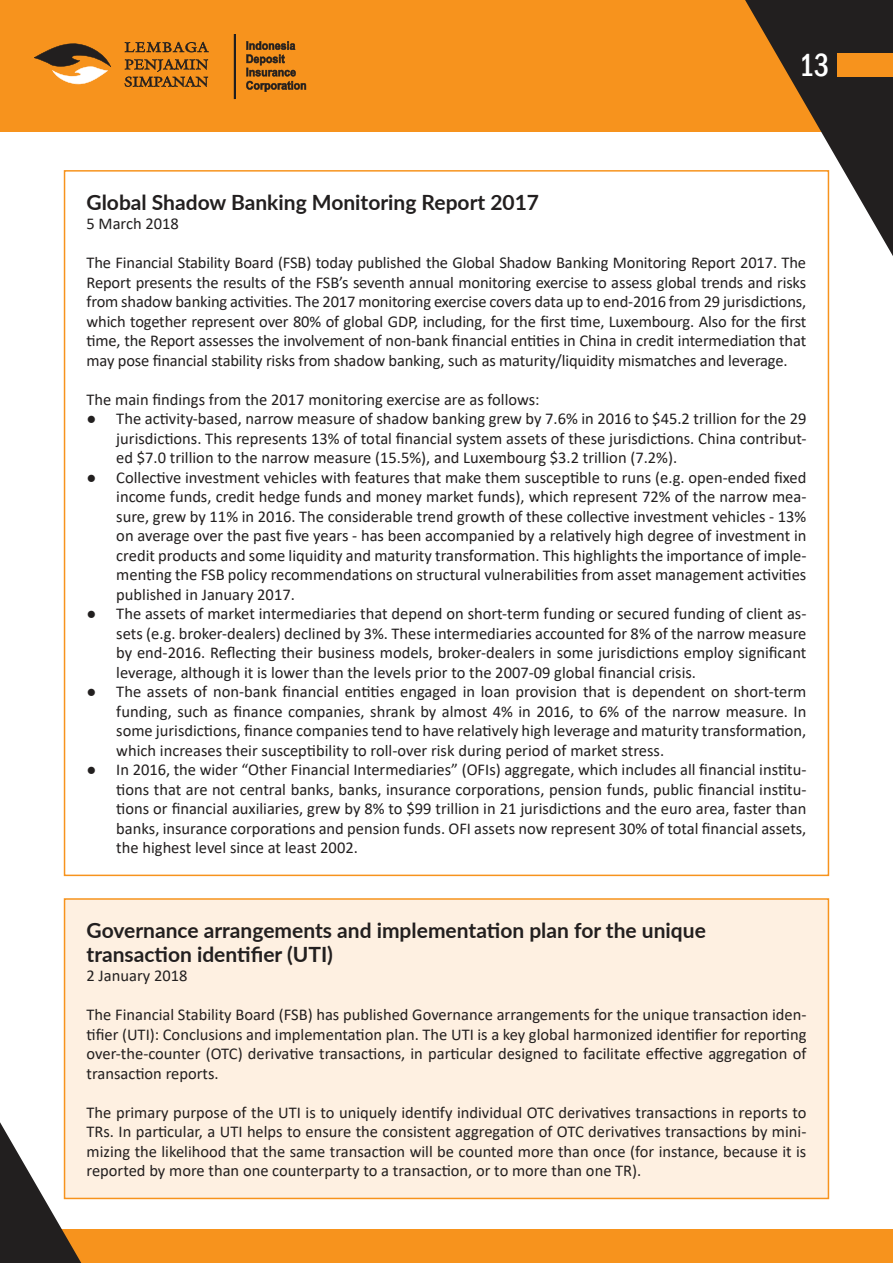
<style>
.page{position:relative;width:893px;height:1263px;background:#fff}
.page>*{position:absolute;margin:0;border:0;box-sizing:border-box;transform-origin:0 0}
.t1{font:500 condensed 33px "Franklin Gothic";color:#fff;scale:.9 1}
.t2{font:700 21px/24px "Lato";color:#221f1f}
.t3{font:16.5px/19.5px "Calibri";color:#221f1f;text-align:justify}
</style>
<div class="page">
<div style="left:0;top:0;width:893px;height:132px;background:#f7931d"></div>
<svg style="left:124px;top:42px;width:85px;height:45px"></svg>
<svg style="left:234px;top:34px;width:2px;height:65px"></svg>
<svg style="left:246px;top:41px;width:60px;height:51px"></svg>
<svg style="left:34px;top:43px;width:77px;height:42px"></svg>
<svg style="left:745px;top:0;width:148px;height:293px"></svg>
<div style="left:838px;top:53px;width:55px;height:23px;background:#f7931d"></div>
<div style="left:0;top:1229px;width:893px;height:34px;background:#f7931d"></div>
<svg style="left:0;top:1085px;width:94px;height:178px"></svg>
<div style="left:65px;top:899px;width:763px;height:299px;background:#fef0e1"></div>
<div style="left:64px;top:898px;width:765px;height:301px;border:2px solid #f7931d"></div>
<h1 class="t1" style="left:799px;top:46px;width:35px">13</h1>
<p class="t2" style="left:87px;top:189px;width:454px">Global Shadow Banking Monitoring Report 2017</p>
<p class="t3" style="left:87px;top:214px;width:94px">5 March 2018</p>
<p class="t3" style="left:87px;top:253px;width:721px">The Financial Stability Board (FSB) today published the Global Shadow Banking Monitoring Report 2017. The Report presents the results of the FSB’s seventh annual monitoring exercise to assess global trends and risks from shadow banking ac琀椀vi琀椀es. The 2017 monitoring exercise covers data up to end-2016 from 29 jurisdic琀椀ons, which together represent over 80% of global GDP, including, for the 昀椀rst 琀椀me, Luxembourg. Also for the 昀椀rst琀椀me, the Report assesses the involvement of non-bank 昀椀nancial en琀椀琀椀es in China in credit intermedia琀椀on that may pose 昀椀nancial stability risks from shadow banking, such as maturity/liquidity mismatches and leverage.</p>
<p class="t3" style="left:87px;top:389px;width:455px">The main 昀椀ndings from the 2017 monitoring exercise are as follows:</p>
<p class="t3" style="left:116px;top:409px;width:692px;text-indent:-30px">● The ac琀椀vity-based, narrow measure of shadow banking grew by 7.6% in 2016 to $45.2 trillion for the 29 jurisdic琀椀ons. This represents 13% of total 昀椀nancial system assets of these jurisdic琀椀ons. China contribut&shy;ed $7.0 trillion to the narrow measure (15.5%), and Luxembourg $3.2 trillion (7.2%).</p>
<p class="t3" style="left:116px;top:467px;width:692px;text-indent:-30px">● Collec琀椀ve investment vehicles with features that make them suscep琀椀ble to runs (e.g. open-ended 昀椀xed income funds, credit hedge funds and money market funds), which represent 72% of the narrow mea&shy;sure, grew by 11% in 2016. The considerable trend growth of these collec琀椀ve investment vehicles - 13% on average over the past 昀椀ve years - has been accompanied by a rela琀椀vely high degree of investment in credit products and some liquidity and maturity transforma琀椀on. This highlights the importance of imple&shy;men琀椀ng the FSB policy recommenda琀椀ons on structural vulnerabili琀椀es from asset management ac琀椀vi琀椀es published in January 2017.</p>
<p class="t3" style="left:116px;top:604px;width:692px;text-indent:-30px">● The assets of market intermediaries that depend on short-term funding or secured funding of client as&shy;sets (e.g. broker-dealers) declined by 3%. These intermediaries accounted for 8% of the narrow measure by end-2016. Re昀氀ec琀椀ng their business models, broker-dealers in some jurisdic琀椀ons employ signi昀椀cant leverage, although it is lower than the levels prior to the 2007-09 global 昀椀nancial crisis.</p>
<p class="t3" style="left:116px;top:682px;width:692px;text-indent:-30px">● The assets of non-bank 昀椀nancial en琀椀琀椀es engaged in loan provision that is dependent on short-term funding, such as 昀椀nance companies, shrank by almost 4% in 2016, to 6% of the narrow measure. In some jurisdic琀椀ons, 昀椀nance companies tend to have rela琀椀vely high leverage and maturity transforma琀椀on, which increases their suscep琀椀bility to roll-over risk during period of market stress.</p>
<p class="t3" style="left:116px;top:760px;width:692px;text-indent:-30px">● In 2016, the wider “Other Financial Intermediaries” (OFIs) aggregate, which includes all 昀椀nancial ins琀椀tu-琀椀ons that are not central banks, banks, insurance corpora琀椀ons, pension funds, public 昀椀nancial ins琀椀tu-琀椀ons or 昀椀nancial auxiliaries, grew by 8% to $99 trillion in 21 jurisdic琀椀ons and the euro area, faster than banks, insurance corpora琀椀ons and pension funds. OFI assets now represent 30% of total 昀椀nancial assets, the highest level since at least 2002.</p>
<p class="t2" style="left:87px;top:917px;width:621px">Governance arrangements and implementa琀椀on plan for the unique transac琀椀on iden琀椀昀椀er (UTI)</p>
<p class="t3" style="left:87px;top:967px;width:102px">2 January 2018</p>
<p class="t3" style="left:87px;top:1005px;width:721px">The Financial Stability Board (FSB) has published Governance arrangements for the unique transac琀椀on iden-琀椀昀椀er (UTI): Conclusions and implementa琀椀on plan. The UTI is a key global harmonized iden琀椀昀椀er for repor琀椀ng over-the-counter (OTC) deriva琀椀ve transac琀椀ons, in par琀椀cular designed to facilitate e昀昀ec琀椀ve aggrega琀椀on of transac琀椀on reports.</p>
<p class="t3" style="left:87px;top:1102px;width:721px">The primary purpose of the UTI is to uniquely iden琀椀fy individual OTC deriva琀椀ves transac琀椀ons in reports to TRs. In par琀椀cular, a UTI helps to ensure the consistent aggrega琀椀on of OTC deriva琀椀ves transac琀椀ons by mini&shy;mizing the likelihood that the same transac琀椀on will be counted more than once (for instance, because it is reported by more than one counterparty to a transac琀椀on, or to more than one TR).</p>
</div>
